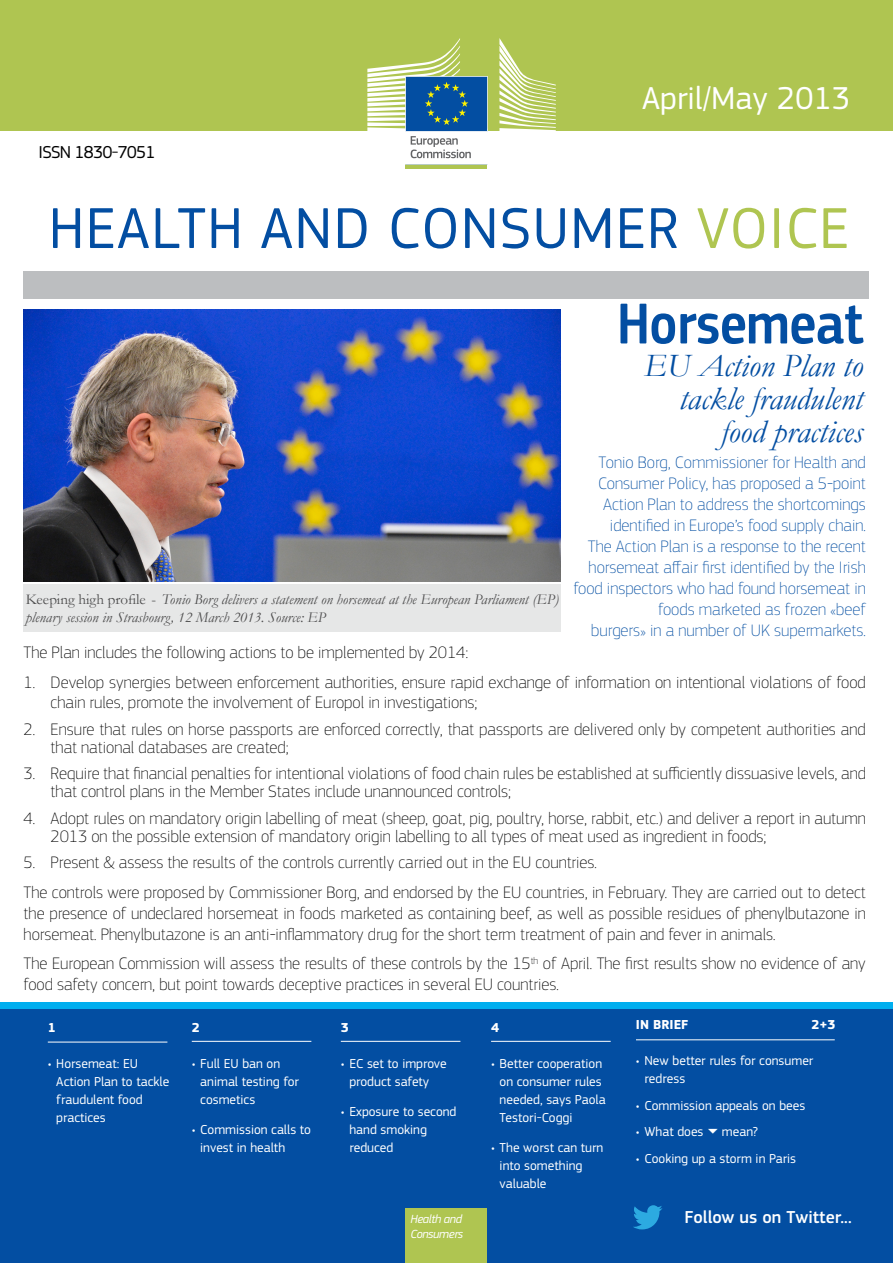
<style>
.page{position:relative;width:893px;height:1263px;background:#fff}
.page>*{position:absolute;margin:0;border:0;box-sizing:border-box;transform-origin:0 0}
.t1{font:60px "EC Square Sans Pro";letter-spacing:.02em;color:#034ea2}
.t2{font:500 60px "EC Square Sans Cond Pro";color:#034ea2}
.t3{font:italic 33px/33px "Garamond";color:#034ea2;text-align:right}
.t4{font:33px "EC Square Sans Pro";color:#fff}
.t5{font:500 18px "EC Square Sans Pro";color:#fff}
.t6{font:18px "EC Square Sans Pro";letter-spacing:-.04em;color:#000}
.t7{font:100 17.25px/18px "EC Square Sans Pro";color:#000}
.t8{font:100 17.25px/21px "EC Square Sans Pro";color:#034ea2;text-align:right}
.t9{font:italic 15px/18px "Garamond";color:#000}
.t10{font:13.5px/18px "EC Square Sans Pro";color:#fff}
.t11{font:700 13.5px "EC Square Sans Pro";color:#fff}
.t12{font:italic 12.3px/14.7px "EC Square Sans Pro";letter-spacing:-.03em;color:#fff}
.s1{color:#afc551}
.s2{font-style:normal}
</style>
<div class="page">
<div style="left:0;top:0;width:893px;height:131px;background:#afc551"></div>
<div style="left:24px;top:271px;width:845px;height:27px;background:#bcbec0"></div>
<div style="left:24px;top:585px;width:537px;height:47px;background:#e6e7e7"></div>
<img style="left:24px;top:309px;width:537px;height:273px">
<div style="left:0;top:1003px;width:893px;height:260px;background:#00aeef"></div>
<div style="left:0;top:1009px;width:893px;height:254px;background:#034ea2"></div>
<div style="left:406px;top:164px;width:81px;height:5px;background:#afc551"></div>
<div style="left:406px;top:1209px;width:81px;height:54px;background:#afc551"></div>
<svg style="left:499px;top:38px;width:57px;height:93px"></svg>
<svg style="left:367px;top:38px;width:121px;height:127px"></svg>
<hr style="left:48px;top:1042px;width:119px;height:1px;background:#fff">
<hr style="left:192px;top:1041px;width:119px;height:1px;background:#fff">
<hr style="left:341px;top:1041px;width:119px;height:1px;background:#fff">
<hr style="left:491px;top:1041px;width:120px;height:1px;background:#fff">
<hr style="left:636px;top:1039px;width:199px;height:1px;background:#fff">
<svg style="left:633px;top:1205px;width:29px;height:24px"></svg>
<p class="t6" style="left:38px;top:142px;width:9px">ISSN</p>
<p class="t6" style="left:75px;top:142px;width:82px">1830-7051</p>
<h2 class="t4" style="left:642px;top:79px;width:209px">April/May 2013</h2>
<h1 class="t1" style="left:49px;top:193px;width:802px">Health and consumer <span class="s1">voice</span></h1>
<p class="t9" style="left:26px;top:589px;width:534px"><span class="s2">Keeping high profile -</span> Tonio Borg delivers a statement on horsemeat at the European Parliament (EP) plenary session in Strasbourg, 12 March 2013. Source: EP</p>
<h1 class="t2" style="left:617px;top:288px;width:247px">Horsemeat</h1>
<h2 class="t3" style="left:644px;top:349px;width:220px">EU Action Plan to tackle fraudulent food practices</h2>
<p class="t8" style="left:573px;top:451px;width:294px">Tonio Borg, Commissioner for Health and Consumer Policy, has proposed a 5-point Action Plan to address the shortcomings identified in Europe’s food supply chain.<br>The Action Plan is a response to the recent horsemeat affair first identified by the Irish food inspectors who had found horsemeat in foods marketed as frozen «beef<br>burgers» in a number of UK supermarkets.</p>
<p class="t7" style="left:24px;top:643px;width:446px">The Plan includes the following actions to be implemented by 2014:</p>
<p class="t7" style="left:51px;top:671px;width:817px;line-height:20.7px;text-indent:-27px">1. Develop synergies between enforcement authorities, ensure rapid exchange of information on intentional violations of food chain rules, promote the involvement of Europol in investigations;</p>
<p class="t7" style="left:51px;top:720px;width:816px;text-indent:-27px">2. Ensure that rules on horse passports are enforced correctly, that passports are delivered only by competent authorities and that national databases are created;</p>
<p class="t7" style="left:51px;top:764px;width:817px;text-indent:-27px">3. Require that financial penalties for intentional violations of food chain rules be established at sufficiently dissuasive levels, and that control plans in the Member States include unannounced controls;</p>
<p class="t7" style="left:51px;top:809px;width:817px;text-indent:-27px">4. Adopt rules on mandatory origin labelling of meat (sheep, goat, pig, poultry, horse, rabbit, etc.) and deliver a report in autumn<br>2013 on the possible extension of mandatory origin labelling to all types of meat used as ingredient in foods;</p>
<p class="t7" style="left:24px;top:847px;width:844px;line-height:29.5px">5. Present &amp; assess the results of the controls currently carried out in the EU countries.<br>The controls were proposed by Commissioner Borg, and endorsed by the EU countries, in February. They are carried out to detect</p>
<p class="t7" style="left:24px;top:902px;width:844px;line-height:21px">the presence of undeclared horsemeat in foods marketed as containing beef, as well as possible residues of phenylbutazone in horsemeat. Phenylbutazone is an anti-inflammatory drug for the short term treatment of pain and fever in animals.</p>
<p class="t7" style="left:24px;top:953px;width:844px;line-height:21.1px">The European Commission will assess the results of these controls by the 15<sup>th</sup> of April. The first results show no evidence of any food safety concern, but point towards deceptive practices in several EU countries.</p>
<p class="t11" style="left:48px;top:1019px;width:10px">1</p>
<p class="t10" style="left:56px;top:1054px;width:114px;text-indent:-9px">• Horsemeat: EU<br>Action Plan to tackle fraudulent food practices</p>
<p class="t11" style="left:192px;top:1019px;width:10px">2</p>
<p class="t10" style="left:200px;top:1054px;width:100px;text-indent:-9px">• Full EU ban on animal testing for cosmetics</p>
<p class="t10" style="left:200px;top:1121px;width:112px;text-indent:-9px">• Commission calls to invest in health</p>
<p class="t11" style="left:341px;top:1019px;width:10px">3</p>
<p class="t10" style="left:349px;top:1054px;width:99px;text-indent:-9px">• EC set to improve product safety</p>
<p class="t10" style="left:349px;top:1103px;width:109px;text-indent:-9px">• Exposure to second hand smoking reduced</p>
<p class="t12" style="left:410px;top:1211px;width:54px">Health and<br>Consumers</p>
<p class="t11" style="left:491px;top:1019px;width:10px">4</p>
<p class="t10" style="left:500px;top:1054px;width:108px;text-indent:-9px">• Better cooperation on consumer rules needed, says Paola<br>Testori-Coggi</p>
<p class="t10" style="left:500px;top:1139px;width:105px;text-indent:-9px">• The worst can turn into something valuable</p>
<p class="t11" style="left:636px;top:1017px;width:54px">IN BRIEF</p>
<p class="t11" style="left:811px;top:1017px;width:26px">2+3</p>
<p class="t10" style="left:644px;top:1052px;width:170px;text-indent:-9px">• New better rules for consumer redress</p>
<p class="t10" style="left:636px;top:1096px;width:171px">• Commission appeals on bees</p>
<p class="t10" style="left:636px;top:1123px;width:123px">• What does ▼ mean?</p>
<p class="t10" style="left:636px;top:1149px;width:162px">• Cooking up a storm in Paris</p>
<p class="t5" style="left:685px;top:1207px;width:169px">Follow us on Twitter...</p>
</div>
